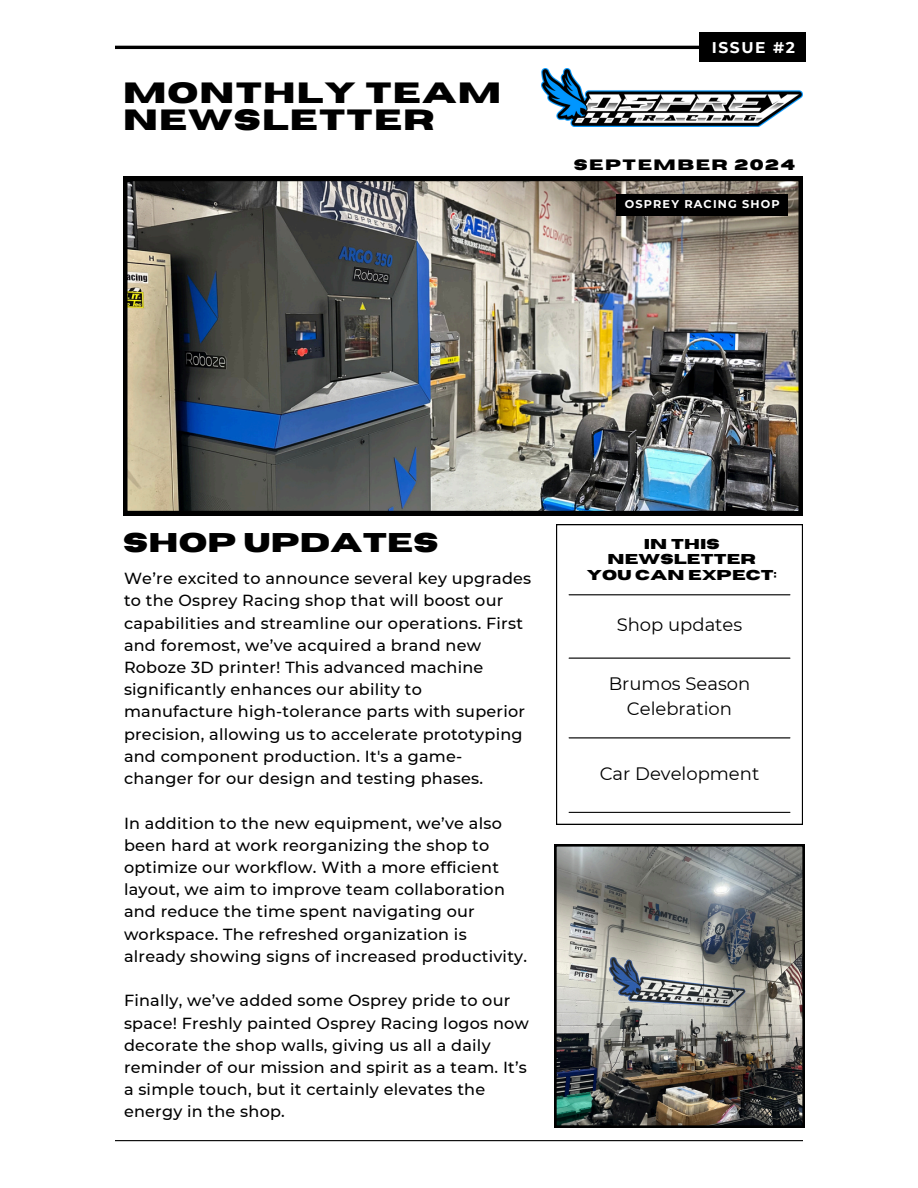
<style>
.page{position:relative;width:918px;height:1188px;background:#fff}
.page>*{position:absolute;margin:0;border:0;box-sizing:border-box;transform-origin:0 0}
.t1{font:700 29.1px/27px "Horizon";letter-spacing:.04em;color:#000}
.t2{font:700 27px "Horizon";letter-spacing:.01em;color:#000}
.t3{font:18px/24.8px "Montserrat";color:#000;text-align:center}
.t4{font:500 16.05px/22.2px "Montserrat";letter-spacing:.015em;color:#000}
.t5{font:700 15.45px "Montserrat";letter-spacing:.1em;color:#fff}
.t6{font:700 15px "Horizon";letter-spacing:.1em;color:#000}
.t7{font:700 14.25px/15.8px "Horizon";letter-spacing:.01em;color:#000;text-align:center}
.t8{font:700 11.25px "Montserrat";letter-spacing:.1em;color:#fff}
</style>
<div class="page">
<hr style="left:115px;top:46px;width:688px;height:3px;background:#000">
<hr style="left:115px;top:1140px;width:688px;height:1px;background:#000">
<svg style="left:556px;top:524px;width:247px;height:301px"></svg>
<hr style="left:569px;top:594px;width:221px;height:1px;background:#000">
<hr style="left:569px;top:658px;width:221px;height:1px;background:#000">
<hr style="left:569px;top:737px;width:221px;height:1px;background:#000">
<hr style="left:569px;top:812px;width:221px;height:1px;background:#000">
<img style="left:542px;top:69px;width:261px;height:57px">
<img style="left:123px;top:177px;width:679px;height:338px">
<img style="left:554px;top:844px;width:250px;height:284px">
<div style="left:700px;top:32px;width:106px;height:30px;background:#000"></div>
<div style="left:616px;top:194px;width:172px;height:22px;background:#000"></div>
<p class="t1" style="left:123px;top:80px;width:380px">MONTHLY TEAM<br>NEWSLETTER</p>
<p class="t5" style="left:712px;top:38px;width:85px">ISSUE #2</p>
<h1 class="t6" style="left:574px;top:157px;width:223px">SEPTEMBER 2024</h1>
<p class="t8" style="left:625px;top:197px;width:156px">OSPREY RACING SHOP</p>
<p class="t2" style="left:123px;top:529px;width:317px">SHOP UPDATES</p>
<h2 class="t4" style="left:124px;top:567px;width:409px">We’re excited to announce several key upgrades to the Osprey Racing shop that will boost our capabilities and streamline our operations. First and foremost, we’ve acquired a brand new Roboze 3D printer! This advanced machine significantly enhances our ability to manufacture high-tolerance parts with superior precision, allowing us to accelerate prototyping and component production. It's a game&shy;changer for our design and testing phases.</h2>
<p class="t4" style="left:124px;top:812px;width:405px">In addition to the new equipment, we’ve also been hard at work reorganizing the shop to optimize our workflow. With a more efficient layout, we aim to improve team collaboration and reduce the time spent navigating our workspace. The refreshed organization is already showing signs of increased productivity.</p>
<h1 class="t4" style="left:124px;top:990px;width:407px">Finally, we’ve added some Osprey pride to our space! Freshly painted Osprey Racing logos now decorate the shop walls, giving us all a daily reminder of our mission and spirit as a team. It’s a simple touch, but it certainly elevates the energy in the shop.</h1>
<p class="t7" style="left:587px;top:536px;width:191px">IN THIS<br>NEWSLETTER<br>YOU CAN EXPECT:</p>
<h2 class="t3" style="left:617px;top:613px;width:127px">Shop updates</h2>
<p class="t3" style="left:609px;top:671px;width:143px">Brumos Season<br>Celebration</p>
<p class="t3" style="left:600px;top:761px;width:161px">Car Development</p>
</div>
